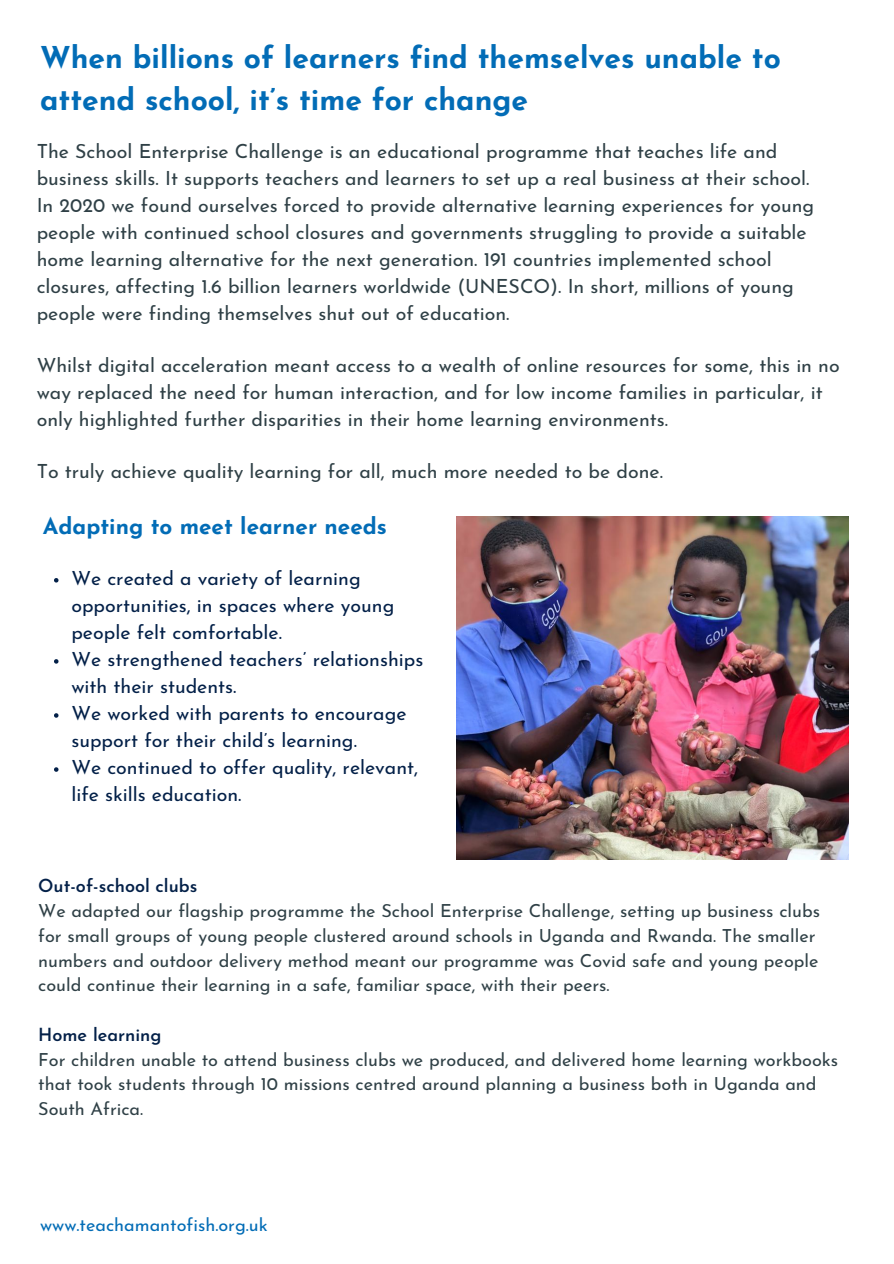
<style>
.page{position:relative;width:894px;height:1264px;background:#fff}
.page>*{position:absolute;margin:0;border:0;box-sizing:border-box;transform-origin:0 0}
.t1{font:700 30px/41.7px "Josefin Sans";color:#026cb6}
.t2{font:700 22.5px "Josefin Sans";color:#026cb6}
.t3{font:19.5px/27px "Josefin Sans";color:#2f4046}
.t4{font:19.5px/27px "Josefin Sans";color:#032048}
.t5{font:18px/24.8px "Josefin Sans";color:#2f4046}
.t6{font:600 18px "Josefin Sans";color:#032048}
.t7{font:18px "Josefin Sans";color:#026cb6}
</style>
<div class="page">
<img style="left:456px;top:516px;width:392px;height:344px">
<svg style="left:54px;top:578px;width:4px;height:4px"></svg>
<svg style="left:54px;top:659px;width:4px;height:4px"></svg>
<svg style="left:54px;top:713px;width:4px;height:4px"></svg>
<svg style="left:54px;top:767px;width:4px;height:4px"></svg>
<p class="t1" style="left:40px;top:32px;width:742px">When billions of learners find themselves unable to attend school, it’s time for change</p>
<p class="t3" style="left:37px;top:135px;width:774px">The School Enterprise Challenge is an educational programme that teaches life and business skills. It supports teachers and learners to set up a real business at their school.</p>
<p class="t3" style="left:37px;top:189px;width:778px">In 2020 we found ourselves forced to provide alternative learning experiences for young people with continued school closures and governments struggling to provide a suitable home learning alternative for the next generation. 191 countries implemented school closures, affecting 1.6 billion learners worldwide (UNESCO). In short, millions of young people were finding themselves shut out of education.</p>
<p class="t3" style="left:37px;top:349px;width:804px">Whilst digital acceleration meant access to a wealth of online resources for some, this in no way replaced the need for human interaction, and for low income families in particular, it only highlighted further disparities in their home learning environments.</p>
<p class="t3" style="left:37px;top:455px;width:627px">To truly achieve quality learning for all, much more needed to be done.</p>
<p class="t2" style="left:43px;top:506px;width:345px">Adapting to meet learner needs</p>
<p class="t4" style="left:71px;top:562px;width:324px">We created a variety of learning opportunities, in spaces where young people felt comfortable.</p>
<p class="t4" style="left:71px;top:643px;width:353px">We strengthened teachers’ relationships with their students.</p>
<p class="t4" style="left:71px;top:697px;width:336px">We worked with parents to encourage support for their child’s learning.</p>
<p class="t4" style="left:71px;top:751px;width:348px">We continued to offer quality, relevant, life skills education.</p>
<p class="t6" style="left:38px;top:878px;width:161px">Out-of-school clubs</p>
<p class="t5" style="left:38px;top:896px;width:783px">We adapted our flagship programme the School Enterprise Challenge, setting up business clubs for small groups of young people clustered around schools in Uganda and Rwanda. The smaller numbers and outdoor delivery method meant our programme was Covid safe and young people could continue their learning in a safe, familiar space, with their peers.</p>
<p class="t6" style="left:38px;top:1027px;width:125px">Home learning</p>
<p class="t5" style="left:38px;top:1044px;width:801px">For children unable to attend business clubs we produced, and delivered home learning workbooks that took students through 10 missions centred around planning a business both in Uganda and<br>South Africa.</p>
<p class="t7" style="left:40px;top:1209px;width:229px">www.teachamantofish.org.uk</p>
</div>
